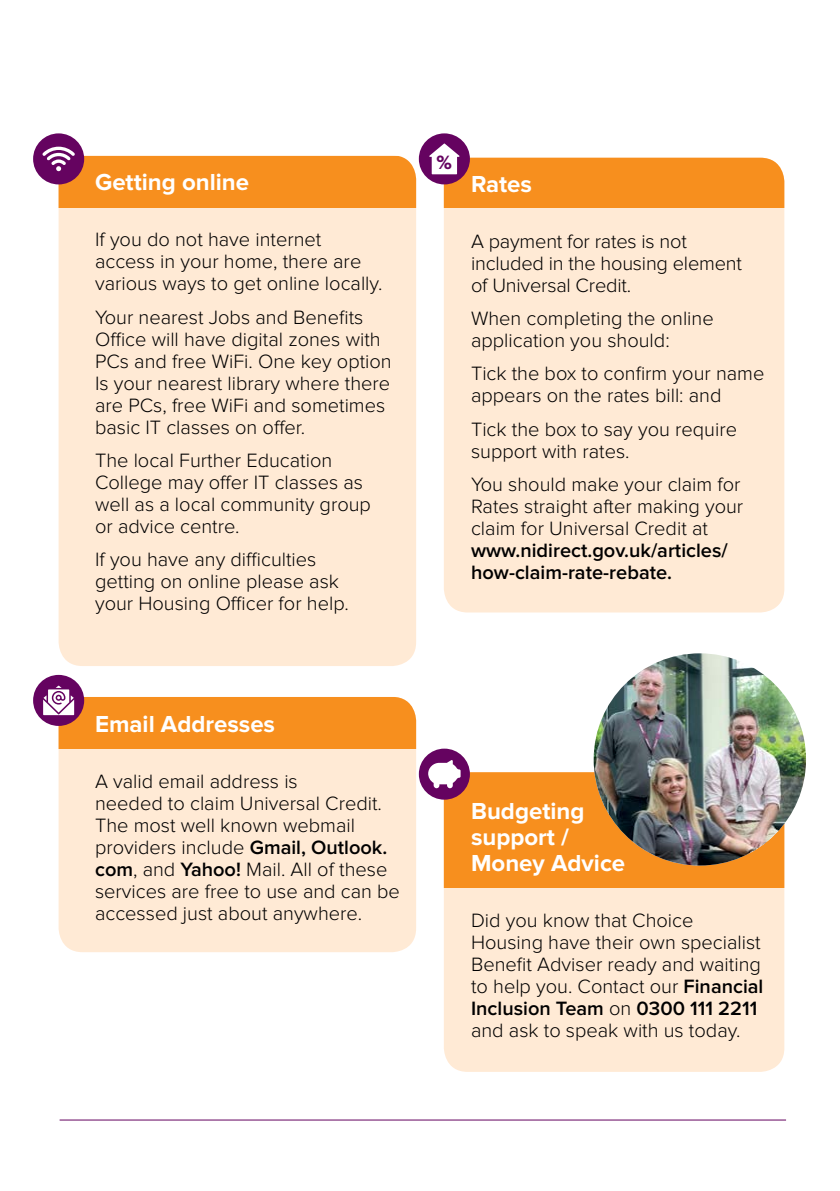
<style>
.page{position:relative;width:840px;height:1191px;background:#fff}
.page>*{position:absolute;margin:0;border:0;box-sizing:border-box;transform-origin:0 0}
.t1{font:700 24px/26px "Proxima Nova";color:#fff}
.t2{font:300 20px/22px "Proxima Nova";color:#000}
.t3{font:600 20px/22px "Proxima Nova";color:#000}
.t4{font:20px "Proxima Nova Extrabld";color:#650360}
.s1{font-weight:600}
</style>
<div class="page">
<div style="left:59px;top:155px;width:357px;height:511px;background:#ffead5;border-radius:24px"></div>
<div style="left:59px;top:156px;width:357px;height:51px;background:#f78f1e"></div>
<div style="left:59px;top:697px;width:357px;height:255px;background:#ffead5;border-radius:24px"></div>
<div style="left:59px;top:698px;width:357px;height:51px;background:#f78f1e"></div>
<div style="left:443px;top:158px;width:340px;height:454px;background:#ffead5;border-radius:24px"></div>
<div style="left:443px;top:158px;width:340px;height:49px;background:#f78f1e"></div>
<div style="left:443px;top:772px;width:340px;height:299px;background:#ffead5;border-radius:24px"></div>
<div style="left:443px;top:772px;width:340px;height:116px;background:#f78f1e"></div>
<hr style="left:60px;top:1119px;width:725px;height:1px;background:#650360">
<img style="left:593px;top:653px;width:212px;height:212px;border-radius:106px">
<div style="left:418px;top:748px;width:51px;height:51px;background:#650360;border-radius:50%"></div>
<svg style="left:428px;top:760px;width:32px;height:28px"></svg>
<div style="left:33px;top:133px;width:51px;height:51px;background:#650360;border-radius:50%"></div>
<svg style="left:42px;top:147px;width:33px;height:24px"></svg>
<div style="left:33px;top:675px;width:51px;height:51px;background:#650360;border-radius:50%"></div>
<svg style="left:43px;top:685px;width:31px;height:30px"></svg>
<div style="left:418px;top:133px;width:51px;height:51px;background:#650360;border-radius:50%"></div>
<svg style="left:429px;top:143px;width:30px;height:31px"></svg>
<p class="t1" style="left:95px;top:170px;width:155px">Getting online</p>
<p class="t2" style="left:95px;top:229px;width:289px">If you do not have internet access in your home, there are various ways to get online locally.</p>
<p class="t2" style="left:95px;top:307px;width:298px">Your nearest Jobs and Benefits<br>Office will have digital zones with<br>PCs and free WiFi. One key option<br>Is your nearest library where there are PCs, free WiFi and sometimes basic IT classes on offer.</p>
<p class="t2" style="left:95px;top:450px;width:277px">The local Further Education<br>College may offer IT classes as well as a local community group or advice centre.</p>
<p class="t2" style="left:95px;top:549px;width:255px">If you have any difficulties getting on online please ask your Housing Officer for help.</p>
<p class="t4" style="left:436px;top:153px;width:17px">%</p>
<p class="t1" style="left:471px;top:171px;width:62px">Rates</p>
<p class="t2" style="left:471px;top:231px;width:272px">A payment for rates is not included in the housing element of Universal Credit.</p>
<p class="t2" style="left:471px;top:308px;width:244px">When completing the online application you should:</p>
<p class="t2" style="left:471px;top:363px;width:294px">Tick the box to confirm your name appears on the rates bill: and</p>
<p class="t2" style="left:471px;top:419px;width:267px">Tick the box to say you require support with rates.</p>
<p class="t2" style="left:471px;top:474px;width:273px">You should make your claim for<br>Rates straight after making your claim for Universal Credit at</p>
<p class="t3" style="left:471px;top:540px;width:258px">www.nidirect.gov.uk/articles/ how-claim-rate-rebate.</p>
<p class="t1" style="left:95px;top:711px;width:181px">Email Addresses</p>
<p class="t2" style="left:95px;top:771px;width:306px">A valid email address is<br>needed to claim Universal Credit.<br>The most well known webmail providers include <span class="s1">Gmail, Outlook. com</span>, and <span class="s1">Yahoo!</span> Mail. All of these services are free to use and can be accessed just about anywhere.</p>
<p class="t1" style="left:471px;top:798px;width:156px">Budgeting support /<br>Money Advice</p>
<p class="t2" style="left:471px;top:910px;width:294px">Did you know that Choice<br>Housing have their own specialist<br>Benefit Adviser ready and waiting to help you. Contact our <span class="s1">Financial<br>Inclusion Team</span> on <span class="s1">0300 111 2211 </span>and ask to speak with us today.</p>
</div>
